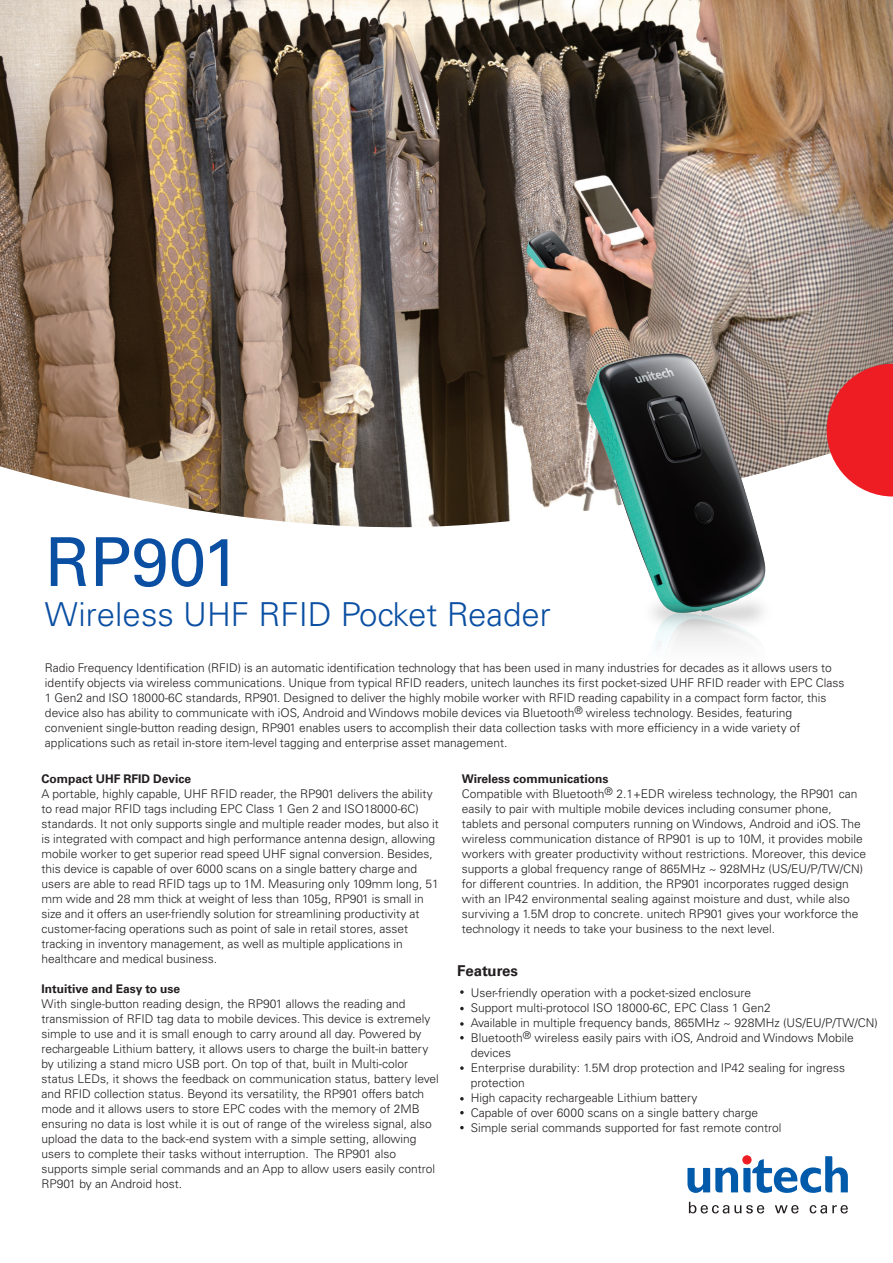
<style>
.page{position:relative;width:893px;height:1263px;background:#fff}
.page>*{position:absolute;margin:0;border:0;box-sizing:border-box;transform-origin:0 0}
.t1{font:67.5px "Univers";color:#0a4fa2}
.t2{font:300 33px "Univers";color:#0a4fa2}
.t3{font:700 15px "Univers LT";color:#231f20}
.t4{font:300 12px/15px "Univers";color:#231f20}
.t5{font:700 12px "Univers LT";color:#231f20}
</style>
<div class="page">
<svg style="left:460px;top:990px;width:4px;height:4px"></svg>
<svg style="left:460px;top:1036px;width:4px;height:3px"></svg>
<svg style="left:460px;top:1007px;width:4px;height:3px"></svg>
<svg style="left:460px;top:1097px;width:4px;height:3px"></svg>
<svg style="left:460px;top:1066px;width:4px;height:4px"></svg>
<svg style="left:460px;top:1022px;width:4px;height:4px"></svg>
<svg style="left:460px;top:1111px;width:4px;height:3px"></svg>
<svg style="left:460px;top:1126px;width:4px;height:3px"></svg>
<img style="left:0;top:0;width:893px;height:528px">
<svg style="left:689px;top:1202px;width:75px;height:11px"></svg>
<svg style="left:775px;top:1205px;width:24px;height:8px"></svg>
<svg style="left:810px;top:1205px;width:38px;height:8px"></svg>
<div style="left:743px;top:1155px;width:8px;height:9px;border:1px solid #ee1d23;border-radius:50%"></div>
<svg style="left:687px;top:1156px;width:161px;height:37px"></svg>
<svg style="left:827px;top:364px;width:66px;height:132px;background:#e64044"></svg>
<img style="left:559px;top:352px;width:218px;height:292px">
<h1 class="t1" style="left:45px;top:522px;width:197px">RP901</h1>
<h2 class="t2" style="left:45px;top:594px;width:507px">Wireless UHF RFID Pocket Reader</h2>
<p class="t4" style="left:45px;top:660px;width:801px">Radio Frequency Identification (RFID) is an automatic identification technology that has been used in many industries for decades as it allows users to identify objects via wireless communications. Unique from typical RFID readers, unitech launches its first pocket-sized UHF RFID reader with EPC Class 1 Gen2 and ISO 18000-6C standards, RP901. Designed to deliver the highly mobile worker with RFID reading capability in a compact form factor, this device also has ability to communicate with iOS, Android and Windows mobile devices via Bluetooth<sup>®</sup> wireless technology. Besides, featuring convenient single-button reading design, RP901 enables users to accomplish their data collection tasks with more efficiency in a wide variety of applications such as retail in-store item-level tagging and enterprise asset management.</p>
<p class="t5" style="left:42px;top:772px;width:151px">Compact UHF RFID Device</p>
<p class="t4" style="left:42px;top:786px;width:399px">A portable, highly capable, UHF RFID reader, the RP901 delivers the ability to read major RFID tags including EPC Class 1 Gen 2 and ISO18000-6C) standards. It not only supports single and multiple reader modes, but also it is integrated with compact and high performance antenna design, allowing mobile worker to get superior read speed UHF signal conversion. Besides, this device is capable of over 6000 scans on a single battery charge and users are able to read RFID tags up to 1M. Measuring only 109mm long, 51 mm wide and 28 mm thick at weight of less than 105g, RP901 is small in size and it offers an user-friendly solution for streamlining productivity at customer-facing operations such as point of sale in retail stores, asset tracking in inventory management, as well as multiple applications in healthcare and medical business.</p>
<p class="t5" style="left:42px;top:982px;width:140px">Intuitive and Easy to use</p>
<p class="t4" style="left:42px;top:996px;width:399px">With single-button reading design, the RP901 allows the reading and transmission of RFID tag data to mobile devices. This device is extremely simple to use and it is small enough to carry around all day. Powered by rechargeable Lithium battery, it allows users to charge the built-in battery by utilizing a stand micro USB port. On top of that, built in Multi-color status LEDs, it shows the feedback on communication status, battery level and RFID collection status. Beyond its versatility, the RP901 offers batch mode and it allows users to store EPC codes with the memory of 2MB ensuring no data is lost while it is out of range of the wireless signal, also upload the data to the back-end system with a simple setting, allowing users to complete their tasks without interruption. The RP901 also supports simple serial commands and an App to allow users easily control RP901 by an Android host.</p>
<p class="t5" style="left:462px;top:772px;width:148px">Wireless communications</p>
<p class="t4" style="left:462px;top:786px;width:406px">Compatible with Bluetooth<sup>®</sup> 2.1+EDR wireless technology, the RP901 can easily to pair with multiple mobile devices including consumer phone, tablets and personal computers running on Windows, Android and iOS. The wireless communication distance of RP901 is up to 10M, it provides mobile workers with greater productivity without restrictions. Moreover, this device supports a global frequency range of 865MHz ~ 928MHz (US/EU/P/TW/CN) for different countries. In addition, the RP901 incorporates rugged design with an IP42 environmental sealing against moisture and dust, while also surviving a 1.5M drop to concrete. unitech RP901 gives your workforce the technology it needs to take your business to the next level.</p>
<p class="t3" style="left:457px;top:962px;width:62px">Features</p>
<p class="t4" style="left:471px;top:985px;width:409px">User-friendly operation with a pocket-sized enclosure<br>Support multi-protocol ISO 18000-6C, EPC Class 1 Gen2<br>Available in multiple frequency bands, 865MHz ~ 928MHz (US/EU/P/TW/CN)<br>Bluetooth<sup>®</sup> wireless easily pairs with iOS, Android and Windows Mobile devices<br>Enterprise durability: 1.5M drop protection and IP42 sealing for ingress protection<br>High capacity rechargeable Lithium battery<br>Capable of over 6000 scans on a single battery charge<br>Simple serial commands supported for fast remote control</p>
</div>
